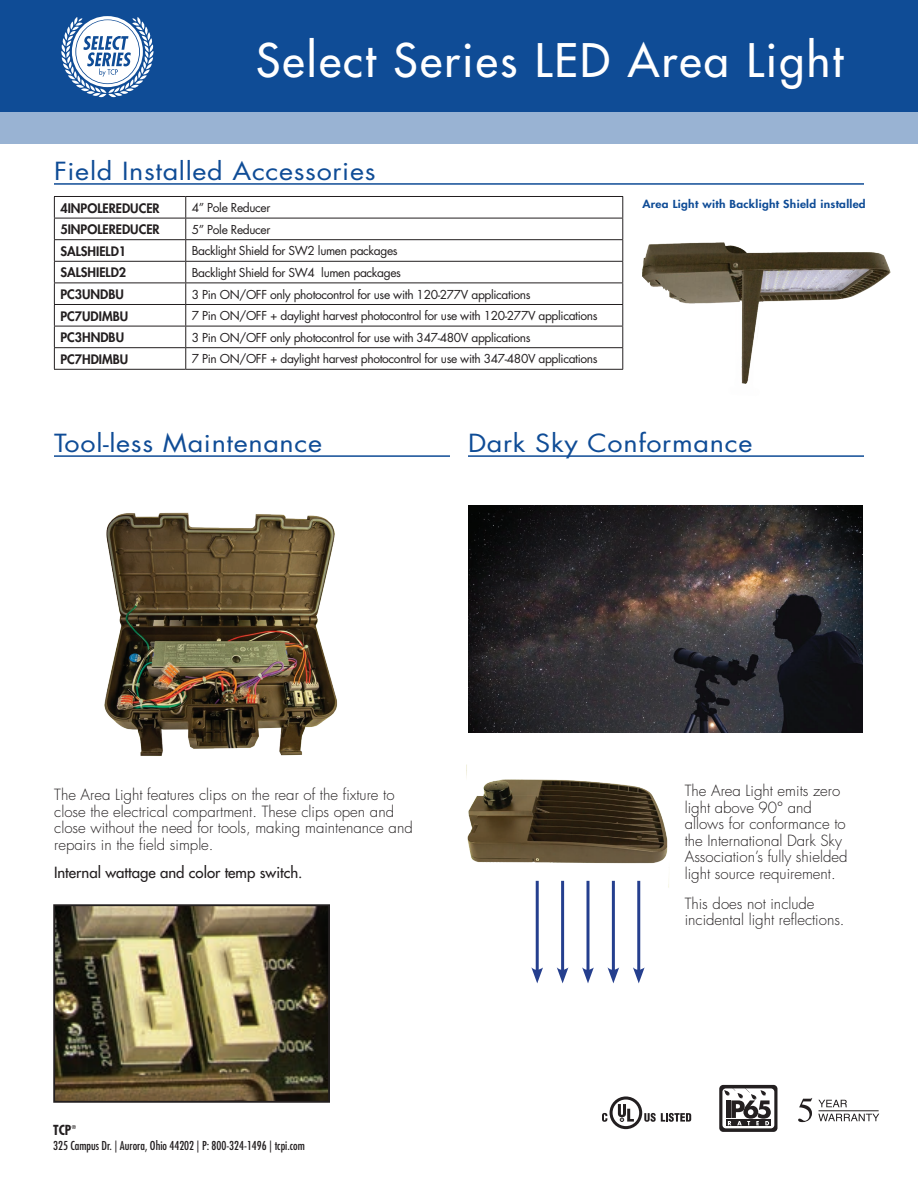
<style>
.page{position:relative;width:918px;height:1188px;background:#fff}
.page>*{position:absolute;margin:0;border:0;box-sizing:border-box;transform-origin:0 0}
.t1{font:500 45px "Futura Std";letter-spacing:.05em;color:#fff}
.t2{font:24.3px "Futura Std";letter-spacing:.025em;color:#0f4c96;scale:1.11 1}
.t3{font:300 15px/16.5px "Futura Std";color:#231f20}
.t4{font:500 15px "Futura Std";color:#231f20}
.t5{font:700 condensed 13.5px "Futura Std";color:#231f20}
.t6{font:800 12.75px "Futura Std";color:#231f20}
.t7{font:12px "Futura Std";letter-spacing:-.03em;color:#231f20}
.t8{font:condensed 12px "Futura Std";color:#231f20}
.t9{font:800 10.8px "Futura Std";letter-spacing:.025em;color:#0f4c96;scale:1.11 1}
.t10{font:700 condensed 5.25px "Futura Std";color:#231f20}
</style>
<div class="page">
<hr style="left:54px;top:455px;width:396px;height:2px;background:#0f4c96">
<hr style="left:468px;top:455px;width:396px;height:2px;background:#0f4c96">
<div style="left:0;top:112px;width:918px;height:32px;background:#99b3d3"></div>
<div style="left:0;top:0;width:918px;height:112px;background:#0f4c96"></div>
<img style="left:468px;top:506px;width:395px;height:227px">
<svg style="left:602px;top:1096px;width:89px;height:33px"></svg>
<hr style="left:819px;top:1110px;width:60px;height:1px;background:#231f20">
<svg style="left:798px;top:1098px;width:14px;height:24px"></svg>
<svg style="left:818px;top:1100px;width:29px;height:7px"></svg>
<svg style="left:818px;top:1114px;width:61px;height:7px"></svg>
<svg style="left:719px;top:1085px;width:58px;height:47px"></svg>
<div style="left:722px;top:1088px;width:52px;height:40px;background:#fff;border-radius:3px"></div>
<svg style="left:726px;top:1125px;width:45px;height:1px"></svg>
<svg style="left:724px;top:1085px;width:47px;height:40px"></svg>
<svg style="left:61px;top:16px;width:93px;height:81px"></svg>
<hr style="left:536px;top:881px;width:3px;height:92px;background:#253f8e">
<svg style="left:531px;top:967px;width:12px;height:16px"></svg>
<hr style="left:561px;top:881px;width:3px;height:92px;background:#253f8e">
<svg style="left:557px;top:967px;width:11px;height:16px"></svg>
<svg style="left:586px;top:935px;width:4px;height:32px"></svg>
<svg style="left:582px;top:967px;width:12px;height:16px"></svg>
<hr style="left:612px;top:881px;width:3px;height:92px;background:#253f8e">
<svg style="left:608px;top:967px;width:11px;height:16px"></svg>
<hr style="left:637px;top:881px;width:3px;height:92px;background:#253f8e">
<svg style="left:633px;top:967px;width:12px;height:16px"></svg>
<img style="left:466px;top:711px;width:217px;height:224px">
<img style="left:104px;top:512px;width:234px;height:244px">
<img style="left:56px;top:907px;width:271px;height:193px">
<div style="left:53px;top:904px;width:277px;height:199px;border:2px solid #231f20"></div>
<hr style="left:54px;top:196px;width:132px;height:1px;background:#231f20">
<hr style="left:186px;top:196px;width:437px;height:1px;background:#231f20">
<hr style="left:54px;top:218px;width:132px;height:1px;background:#231f20">
<hr style="left:186px;top:218px;width:437px;height:1px;background:#231f20">
<hr style="left:54px;top:239px;width:132px;height:1px;background:#231f20">
<hr style="left:186px;top:239px;width:437px;height:1px;background:#231f20">
<hr style="left:54px;top:261px;width:132px;height:1px;background:#231f20">
<hr style="left:186px;top:261px;width:437px;height:1px;background:#231f20">
<hr style="left:54px;top:283px;width:132px;height:1px;background:#231f20">
<hr style="left:186px;top:283px;width:437px;height:1px;background:#231f20">
<hr style="left:54px;top:304px;width:132px;height:1px;background:#231f20">
<hr style="left:186px;top:304px;width:437px;height:1px;background:#231f20">
<hr style="left:54px;top:326px;width:132px;height:1px;background:#231f20">
<hr style="left:186px;top:326px;width:437px;height:1px;background:#231f20">
<hr style="left:54px;top:347px;width:132px;height:1px;background:#231f20">
<svg style="left:54px;top:197px;width:1px;height:172px"></svg>
<hr style="left:186px;top:347px;width:437px;height:1px;background:#231f20">
<svg style="left:185px;top:197px;width:1px;height:172px"></svg>
<svg style="left:622px;top:197px;width:1px;height:172px"></svg>
<hr style="left:54px;top:369px;width:132px;height:1px;background:#231f20">
<hr style="left:186px;top:369px;width:437px;height:1px;background:#231f20">
<hr style="left:54px;top:183px;width:810px;height:2px;background:#0f4c96">
<img style="left:639px;top:183px;width:252px;height:201px">
<h1 class="t1" style="left:256px;top:32px;width:589px">Select Series LED Area Light</h1>
<h2 class="t2" style="left:54px;top:156px;width:291px">Field Installed Accessories</h2>
<p class="t6" style="left:60px;top:200px;width:101px">4INPOLEREDUCER</p>
<p class="t7" style="left:192px;top:200px;width:80px">4” Pole Reducer</p>
<p class="t6" style="left:60px;top:221px;width:101px">5INPOLEREDUCER</p>
<p class="t7" style="left:192px;top:222px;width:80px">5” Pole Reducer</p>
<p class="t6" style="left:60px;top:243px;width:67px">SALSHIELD1</p>
<p class="t7" style="left:192px;top:243px;width:207px">Backlight Shield for SW2 lumen packages</p>
<p class="t6" style="left:60px;top:265px;width:67px">SALSHIELD2</p>
<p class="t7" style="left:192px;top:265px;width:211px">Backlight Shield for SW4 lumen packages</p>
<p class="t6" style="left:60px;top:286px;width:65px">PC3UNDBU</p>
<p class="t7" style="left:192px;top:287px;width:340px">3 Pin ON/OFF only photocontrol for use with 120-277V applications</p>
<p class="t6" style="left:60px;top:308px;width:69px">PC7UDIMBU</p>
<p class="t7" style="left:192px;top:308px;width:407px">7 Pin ON/OFF + daylight harvest photocontrol for use with 120-277V applications</p>
<p class="t6" style="left:60px;top:329px;width:65px">PC3HNDBU</p>
<p class="t7" style="left:192px;top:330px;width:340px">3 Pin ON/OFF only photocontrol for use with 347-480V applications</p>
<p class="t6" style="left:60px;top:351px;width:69px">PC7HDIMBU</p>
<p class="t7" style="left:192px;top:351px;width:407px">7 Pin ON/OFF + daylight harvest photocontrol for use with 347-480V applications</p>
<p class="t9" style="left:643px;top:198px;width:203px">Area Light with Backlight Shield installed</p>
<h2 class="t2" style="left:54px;top:428px;width:243px">Tool-less Maintenance</h2>
<h2 class="t2" style="left:468px;top:428px;width:258px">Dark Sky Conformance</h2>
<p class="t3" style="left:54px;top:787px;width:360px">The Area Light features clips on the rear of the fixture to close the electrical compartment. These clips open and close without the need for tools, making maintenance and repairs in the field simple.</p>
<p class="t4" style="left:54px;top:863px;width:250px">Internal wattage and color temp switch.</p>
<p class="t5" style="left:53px;top:1121px;width:20px">TCP</p>
<p class="t10" style="left:72px;top:1124px;width:6px">®</p>
<p class="t8" style="left:53px;top:1138px;width:253px">325 Campus Dr. | Aurora, Ohio 44202 | P: 800-324-1496 | tcpi.com</p>
<p class="t3" style="left:685px;top:783px;width:164px">The Area Light emits zero light above 90° and allows for conformance to the International Dark Sky<br>Association’s fully shielded light source requirement.</p>
<p class="t3" style="left:685px;top:896px;width:161px">This does not include incidental light reflections.</p>
</div>
